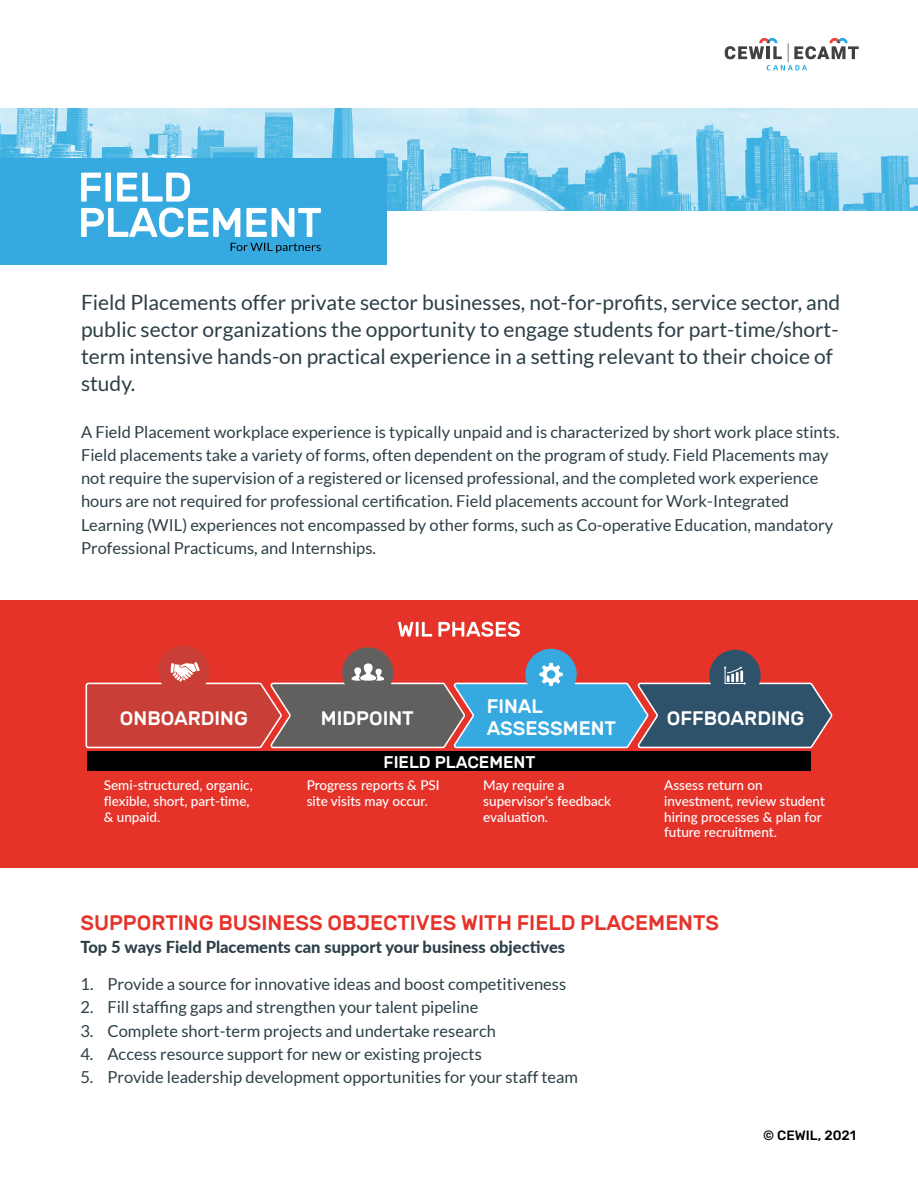
<style>
.page{position:relative;width:918px;height:1188px;background:#fff}
.page>*{position:absolute;margin:0;border:0;box-sizing:border-box;transform-origin:0 0}
.t1{font:21px/27px "Lato";color:#2d3f47}
.t2{font:500 21px "Rubik";color:#e6332a}
.t3{font:500 19.5px/21.9px "Rubik";color:#fff}
.t4{font:500 16.95px "Rubik";color:#fff}
.t5{font:16.5px/23.2px "Lato";color:#2d3f47}
.t6{font:800 16.5px "Lato";color:#2d3f47}
.t7{font:500 13.5px/15.8px "Lato";color:#fff}
.t8{font:500 13.5px "Rubik";color:#000}
</style>
<div class="page">
<img style="left:0;top:108px;width:918px;height:103px">
<svg style="left:725px;top:38px;width:134px;height:32px"></svg>
<div style="left:0;top:600px;width:918px;height:267px;background:#e6332a"></div>
<div style="left:158px;top:645px;width:51px;height:51px;background:#c93e37;border-radius:50%"></div>
<div style="left:342px;top:647px;width:51px;height:52px;background:#61605e;border-radius:50%"></div>
<div style="left:525px;top:649px;width:52px;height:51px;background:#36a9e1;border-radius:50%"></div>
<div style="left:709px;top:650px;width:52px;height:51px;background:#2f526b;border-radius:50%"></div>
<svg style="left:85px;top:662px;width:748px;height:87px"></svg>
<div style="left:87px;top:752px;width:723px;height:19px;background:#000"></div>
<svg style="left:398px;top:622px;width:122px;height:15px"></svg>
<div style="left:0;top:158px;width:387px;height:107px;background:#36a9e1"></div>
<svg style="left:231px;top:243px;width:90px;height:10px"></svg>
<svg style="left:81px;top:173px;width:109px;height:29px"></svg>
<svg style="left:81px;top:208px;width:240px;height:29px"></svg>
<p class="t1" style="left:81px;top:289px;width:761px">Field Placements offer private sector businesses, not-for-profits, service sector, and public sector organizations the opportunity to engage students for part-time/short&shy;term intensive hands-on practical experience in a setting relevant to their choice of study.</p>
<p class="t5" style="left:81px;top:420px;width:760px">A Field Placement workplace experience is typically unpaid and is characterized by short work place stints.<br>Field placements take a variety of forms, often dependent on the program of study. Field Placements may not require the supervision of a registered or licensed professional, and the completed work experience hours are not required for professional certification. Field placements account for Work-Integrated Learning (WIL) experiences not encompassed by other forms, such as Co-operative Education, mandatory Professional Practicums, and Internships.</p>
<p class="t3" style="left:487px;top:696px;width:131px">FINAL<br>ASSESSMENT</p>
<p class="t3" style="left:120px;top:707px;width:129px">ONBOARDING</p>
<p class="t3" style="left:321px;top:707px;width:94px">MIDPOINT</p>
<p class="t3" style="left:667px;top:707px;width:139px">OFFBOARDING</p>
<p class="t4" style="left:384px;top:752px;width:153px">FIELD PLACEMENT</p>
<p class="t7" style="left:104px;top:777px;width:150px">Semi-structured, organic, flexible, short, part-time, &amp; unpaid.</p>
<p class="t7" style="left:307px;top:777px;width:135px">Progress reports &amp; PSI site visits may occur.</p>
<p class="t7" style="left:483px;top:777px;width:129px">May require a supervisor’s feedback evaluation.</p>
<p class="t7" style="left:664px;top:777px;width:162px">Assess return on investment, review student hiring processes &amp; plan for future recruitment.</p>
<p class="t2" style="left:80px;top:911px;width:640px">SUPPORTING BUSINESS OBJECTIVES WITH FIELD PLACEMENTS</p>
<p class="t6" style="left:80px;top:935px;width:486px">Top 5 ways Field Placements can support your business objectives</p>
<p class="t5" style="left:80px;top:972px;width:487px">1. Provide a source for innovative ideas and boost competitiveness</p>
<p class="t5" style="left:80px;top:996px;width:400px">2. Fill staffing gaps and strengthen your talent pipeline</p>
<p class="t5" style="left:80px;top:1019px;width:417px">3. Complete short-term projects and undertake research</p>
<p class="t5" style="left:80px;top:1042px;width:403px">4. Access resource support for new or existing projects</p>
<p class="t5" style="left:80px;top:1065px;width:499px">5. Provide leadership development opportunities for your staff team</p>
<p class="t8" style="left:763px;top:1128px;width:95px">© CEWIL, 2021</p>
</div>
